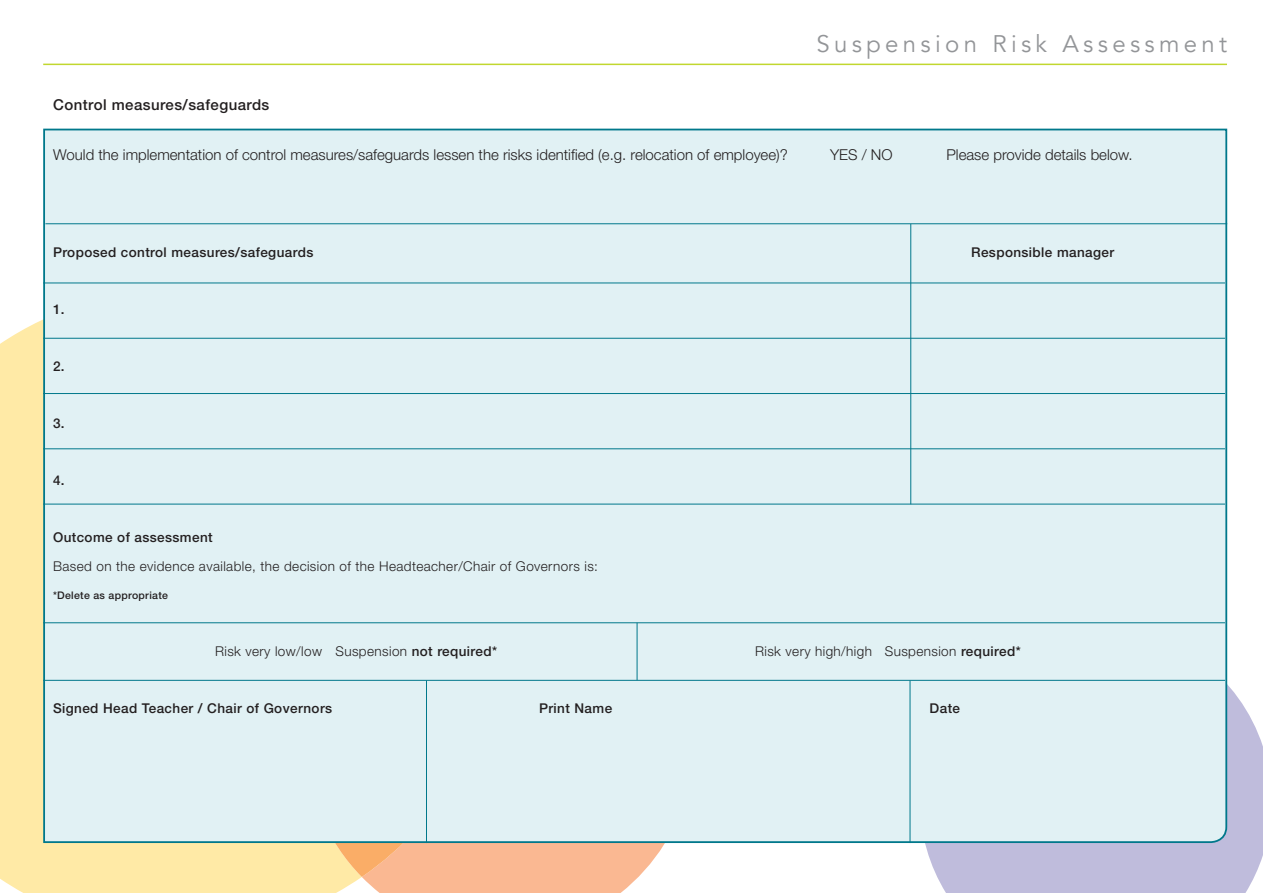
<style>
.page{position:relative;width:1263px;height:893px;background:#fff}
.page>*{position:absolute;margin:0;border:0;box-sizing:border-box;transform-origin:0 0}
.t1{font:24px "Avenir";letter-spacing:.18em;color:#939598}
.t2{font:300 15px "Helvetica Neue";color:#231f20}
.t3{font:500 15px "Helvetica Neue";letter-spacing:.03em;color:#231f20}
.t4{font:300 13.5px "Helvetica Neue";letter-spacing:.03em;color:#231f20}
.t5{font:500 13.5px "Helvetica Neue";letter-spacing:.03em;color:#231f20}
.t6{font:500 10.5px "Helvetica Neue";letter-spacing:.03em;color:#231f20}
.s1{font-weight:500}
</style>
<div class="page">
<div style="left:0;top:320px;width:362px;height:573px;background:#ffeaa6"></div>
<svg style="left:362px;top:844px;width:302px;height:49px;background:#fabf9d"></svg>
<svg style="left:306px;top:844px;width:196px;height:33px;background:#fbc08e"></svg>
<svg style="left:925px;top:685px;width:338px;height:208px;background:#c3c0de"></svg>
<div style="left:42px;top:128px;width:1186px;height:716px;background:#e1f1f4"></div>
<hr style="left:43px;top:64px;width:1184px;height:1px;background:#c1d72f">
<hr style="left:45px;top:223px;width:1182px;height:1px;background:#00788b">
<hr style="left:43px;top:283px;width:1182px;height:1px;background:#00788b">
<hr style="left:43px;top:338px;width:1182px;height:1px;background:#00788b">
<hr style="left:43px;top:393px;width:1182px;height:1px;background:#00788b">
<hr style="left:43px;top:449px;width:1182px;height:1px;background:#00788b">
<hr style="left:43px;top:504px;width:1182px;height:1px;background:#00788b">
<hr style="left:43px;top:622px;width:1182px;height:1px;background:#00788b">
<hr style="left:43px;top:680px;width:1182px;height:1px;background:#00788b">
<hr style="left:910px;top:224px;width:1px;height:280px;background:#00788b">
<hr style="left:637px;top:623px;width:1px;height:57px;background:#00788b">
<hr style="left:426px;top:680px;width:1px;height:163px;background:#00788b">
<hr style="left:910px;top:680px;width:1px;height:163px;background:#00788b">
<h1 class="t1" style="left:816px;top:30px;width:412px">Suspension Risk Assessment</h1>
<p class="t3" style="left:53px;top:95px;width:218px">Control measures/safeguards</p>
<p class="t2" style="left:53px;top:146px;width:736px">Would the implementation of control measures/safeguards lessen the risks identified (e.g. relocation of employee)?</p>
<p class="t2" style="left:830px;top:146px;width:64px">YES / NO</p>
<p class="t2" style="left:946px;top:146px;width:188px">Please provide details below.</p>
<p class="t5" style="left:53px;top:245px;width:262px">Proposed control measures/safeguards</p>
<p class="t5" style="left:971px;top:245px;width:145px">Responsible manager</p>
<p class="t5" style="left:53px;top:302px;width:13px">1.</p>
<p class="t5" style="left:53px;top:359px;width:13px">2.</p>
<p class="t5" style="left:53px;top:416px;width:13px">3.</p>
<p class="t5" style="left:53px;top:473px;width:13px">4.</p>
<p class="t5" style="left:53px;top:530px;width:161px">Outcome of assessment</p>
<p class="t4" style="left:53px;top:558px;width:546px">Based on the evidence available, the decision of the Headteacher/Chair of Governors is:</p>
<p class="t6" style="left:53px;top:589px;width:116px">*Delete as appropriate</p>
<p class="t4" style="left:215px;top:643px;width:284px">Risk very low/low Suspension <span class="s1">not required*</span></p>
<p class="t4" style="left:755px;top:643px;width:267px">Risk very high/high Suspension <span class="s1">required*</span></p>
<p class="t5" style="left:53px;top:701px;width:281px">Signed Head Teacher / Chair of Governors</p>
<p class="t5" style="left:539px;top:701px;width:75px">Print Name</p>
<p class="t5" style="left:930px;top:701px;width:32px">Date</p>
</div>
